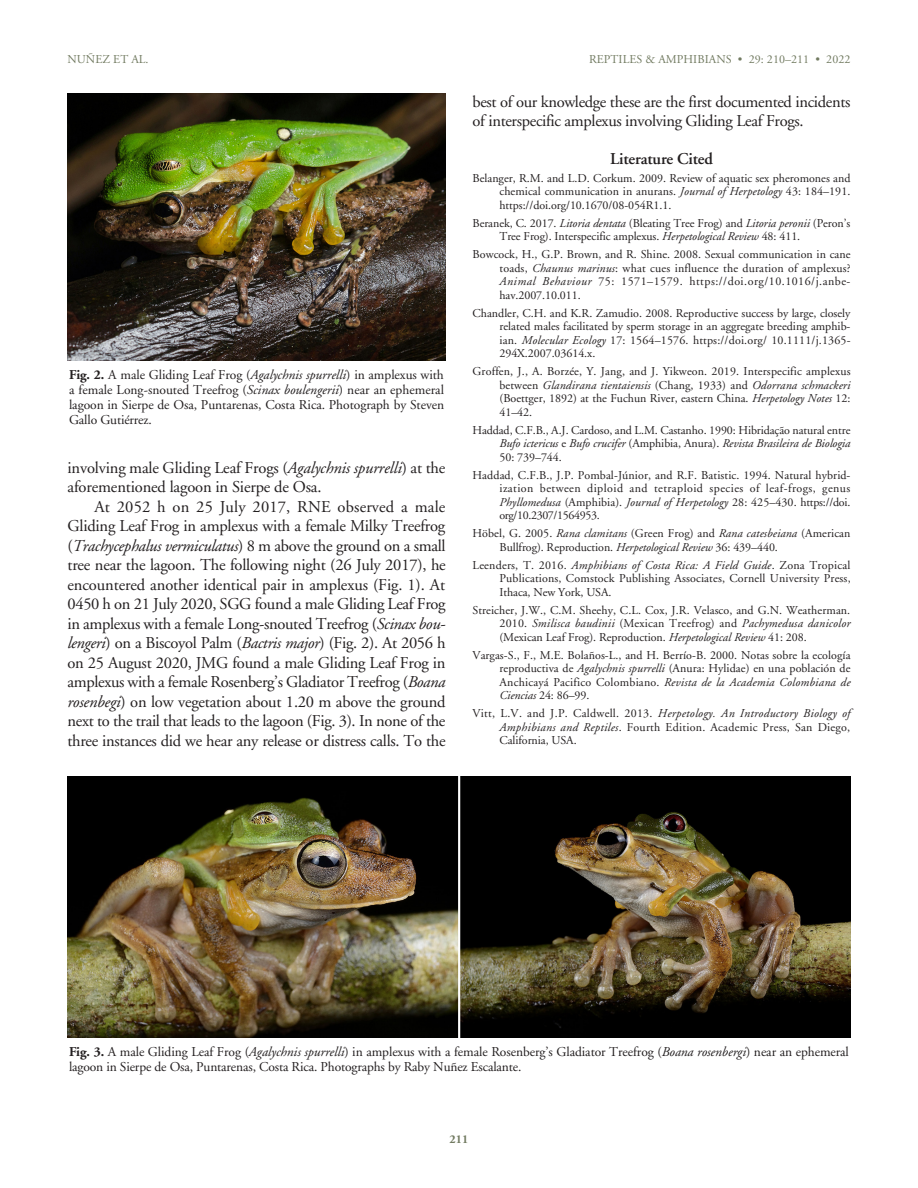
<style>
.page{position:relative;width:918px;height:1188px;background:#fff}
.page>*{position:absolute;margin:0;border:0;box-sizing:border-box;transform-origin:0 0}
.TEXT{font:16.5px/19.5px "Adobe Garamond";letter-spacing:-.02em;color:#231f20}
.SUBhead{font:600 16.5px "Adobe Garamond";letter-spacing:-.01em;color:#231f20}
.Figure_Caption{font:13.5px/15px "Adobe Garamond";letter-spacing:-.005em;color:#231f20;text-align:justify}
.Lit_Cited{font:12px/13.5px "Adobe Garamond";color:#231f20;text-align:justify}
.t1{font:12px "Adobe Garamond";letter-spacing:.005em;color:#717a60}
.t2{font:700 12px "Adobe Garamond";color:#717a60}
.s1{font-weight:700}
.s2{font-style:italic}
</style>
<div class="page">
<img style="left:68px;top:94px;width:378px;height:267px">
<img style="left:68px;top:777px;width:782px;height:261px">
<p class="t1" style="left:68px;top:53px;width:83px">NUÑEZ ET AL.</p>
<p class="t1" style="left:589px;top:53px;width:263px">REPTILES &amp; AMPHIBIANS • 29: 210–211 • 2022</p>
<p class="Figure_Caption" style="left:69px;top:367px;width:377px"><span class="s1">Fig. 2.</span> A male Gliding Leaf Frog (<span class="s2">Agalychnis spurrelli</span>) in amplexus with a female Long-snouted Treefrog (<span class="s2">Scinax boulengerii</span>) near an ephemeral lagoon in Sierpe de Osa, Puntarenas, Costa Rica. Photograph by Steven Gallo Gutiérrez.</p>
<p class="TEXT" style="left:68px;top:458px;width:380px">involving male Gliding Leaf Frogs (<span class="s2">Agalychnis spurrelli</span>) at the aforementioned lagoon in Sierpe de Osa.</p>
<p class="TEXT" style="left:68px;top:497px;width:380px;text-align:justify;text-indent:27px">At 2052 h on 25 July 2017, RNE observed a male Gliding Leaf Frog in amplexus with a female Milky Treefrog (<span class="s2">Trachycephalus vermiculatus</span>) 8 m above the ground on a small tree near the lagoon. The following night (26 July 2017), he encountered another identical pair in amplexus (Fig. 1). At 0450 h on 21 July 2020, SGG found a male Gliding Leaf Frog in amplexus with a female Long-snouted Treefrog (<span class="s2">Scinax bou&shy;lengeri</span>) on a Biscoyol Palm (<span class="s2">Bactris major</span>) (Fig. 2). At 2056 h on 25 August 2020, JMG found a male Gliding Leaf Frog in amplexus with a female Rosenberg’s Gladiator Treefrog (<span class="s2">Boana rosenbegi</span>) on low vegetation about 1.20 m above the ground next to the trail that leads to the lagoon (Fig. 3). In none of the three instances did we hear any release or distress calls. To the</p>
<p class="TEXT" style="left:472px;top:92px;width:380px">best of our knowledge these are the first documented incidents of interspecific amplexus involving Gliding Leaf Frogs.</p>
<p class="SUBhead" style="left:610px;top:149px;width:104px">Literature Cited</p>
<p class="Lit_Cited" style="left:500px;top:171px;width:353px;text-indent:-27px">Belanger, R.M. and L.D. Corkum. 2009. Review of aquatic sex pheromones and chemical communication in anurans. <span class="s2">Journal of Herpetology</span> 43: 184–191. https://doi.org/10.1670/08-054R1.1.</p>
<p class="Lit_Cited" style="left:500px;top:216px;width:353px;text-indent:-27px">Beranek, C. 2017. <span class="s2">Litoria dentata</span> (Bleating Tree Frog) and <span class="s2">Litoria peronii</span> (Peron’s<br>Tree Frog). Interspecific amplexus. <span class="s2">Herpetological Review</span> 48: 411.</p>
<p class="Lit_Cited" style="left:500px;top:248px;width:353px;text-indent:-27px">Bowcock, H., G.P. Brown, and R. Shine. 2008. Sexual communication in cane toads, <span class="s2">Chaunus marinus</span>: what cues influence the duration of amplexus?<br><span class="s2">Animal Behaviour</span> 75: 1571–1579. https://doi.org/10.1016/j.anbe&shy;hav.2007.10.011.</p>
<p class="Lit_Cited" style="left:500px;top:306px;width:353px;text-indent:-27px">Chandler, C.H. and K.R. Zamudio. 2008. Reproductive success by large, closely related males facilitated by sperm storage in an aggregate breeding amphib&shy;ian. <span class="s2">Molecular Ecology</span> 17: 1564–1576. https://doi.org/ 10.1111/j.1365- 294X.2007.03614.x.</p>
<p class="Lit_Cited" style="left:500px;top:365px;width:353px;text-indent:-27px">Groffen, J., A. Borzée, Y. Jang, and J. Yikweon. 2019. Interspecific amplexus between <span class="s2">Glandirana tientaiensis</span> (Chang, 1933) and <span class="s2">Odorrana schmackeri </span>(Boettger, 1892) at the Fuchun River, eastern China. <span class="s2">Herpetology Notes</span> 12:<br>41–42.</p>
<p class="Lit_Cited" style="left:500px;top:424px;width:353px;text-indent:-27px">Haddad, C.F.B., A.J. Cardoso, and L.M. Castanho. 1990: Hibridação natural entre <span class="s2">Bufo ictericus</span> e <span class="s2">Bufo crucifer</span> (Amphibia, Anura). <span class="s2">Revista Brasileira de Biologia </span>50: 739–744.</p>
<p class="Lit_Cited" style="left:500px;top:469px;width:353px;text-indent:-27px">Haddad, C.F.B., J.P. Pombal-Júnior, and R.F. Batistic. 1994. Natural hybrid&shy;ization between diploid and tetraploid species of leaf-frogs, genus <span class="s2">Phyllomedusa</span> (Amphibia). <span class="s2">Journal of Herpetology</span> 28: 425–430. https://doi. org/10.2307/1564953.</p>
<p class="Lit_Cited" style="left:500px;top:527px;width:352px;text-indent:-27px">Höbel, G. 2005. <span class="s2">Rana clamitans</span> (Green Frog) and <span class="s2">Rana catesbeiana</span> (American<br>Bullfrog). Reproduction. <span class="s2">Herpetological Review</span> 36: 439–440.</p>
<p class="Lit_Cited" style="left:500px;top:559px;width:353px;text-indent:-27px">Leenders, T. 2016. <span class="s2">Amphibians of Costa Rica: A Field Guide</span>. Zona Tropical Publications, Comstock Publishing Associates, Cornell University Press, Ithaca, New York, USA.</p>
<p class="Lit_Cited" style="left:500px;top:604px;width:353px;text-indent:-27px">Streicher, J.W., C.M. Sheehy, C.L. Cox, J.R. Velasco, and G.N. Weatherman.<br>2010. <span class="s2">Smilisca baudinii</span> (Mexican Treefrog) and <span class="s2">Pachymedusa danicolor </span>(Mexican Leaf Frog). Reproduction. <span class="s2">Herpetological Review</span> 41: 208.</p>
<p class="Lit_Cited" style="left:500px;top:649px;width:353px;text-indent:-27px">Vargas-S., F., M.E. Bolaños-L., and H. Berrío-B. 2000. Notas sobre la ecología reproductiva de <span class="s2">Agalychnis spurrelli</span> (Anura: Hylidae) en una población de Anchicayá Pacifico Colombiano. <span class="s2">Revista de la Academia Colombiana de Ciencias</span> 24: 86–99.</p>
<p class="Lit_Cited" style="left:500px;top:707px;width:352px;text-indent:-27px">Vitt, L.V. and J.P. Caldwell. 2013. <span class="s2">Herpetology. An Introductory Biology of Amphibians and Reptiles</span>. Fourth Edition. Academic Press, San Diego, California, USA.</p>
<p class="Figure_Caption" style="left:69px;top:1045px;width:781px"><span class="s1">Fig. 3.</span> A male Gliding Leaf Frog (<span class="s2">Agalychnis spurrelli</span>) in amplexus with a female Rosenberg’s Gladiator Treefrog (<span class="s2">Boana rosenbergi</span>) near an ephemeral lagoon in Sierpe de Osa, Puntarenas, Costa Rica. Photographs by Raby Nuñez Escalante.</p>
<p class="t2" style="left:450px;top:1132px;width:20px">211</p>
</div>
